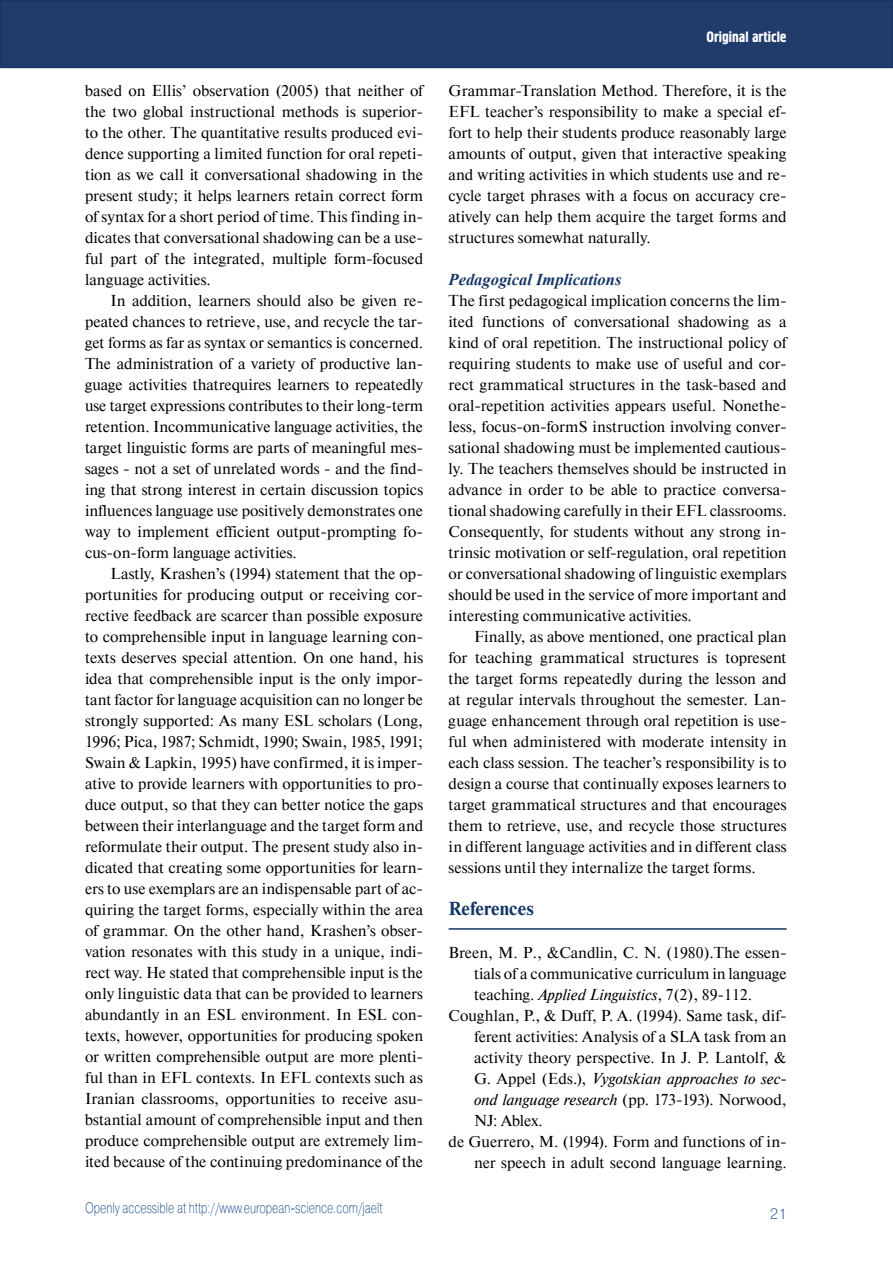
<style>
.page{position:relative;width:893px;height:1263px;background:#fff}
.page>*{position:absolute;margin:0;border:0;box-sizing:border-box;transform-origin:0 0}
.t1{font:700 18.75px "Newton C";color:#153666}
.t2{font:italic 700 16.5px "Times New Roman";color:#153666}
.t3{font:15.75px/21px "Newton C";color:#000;text-align:justify}
.t4{font:italic 15.75px "Newton C";color:#000}
.t5{font:15.75px "Newton C";letter-spacing:-.02em;color:#000}
.t6{font:15px "Pragmatica Light C";color:#124789;scale:.75 1}
.t7{font:15px "Hermes C";color:#fff}
.t8{font:15px "Pragmatica Light C";color:#124789}
.s1{font-style:italic}
.s2{font-style:normal}
</style>
<div class="page">
<div style="left:1px;top:1px;width:891px;height:66px;background:#213c6b"></div>
<div style="left:0;top:0;width:893px;height:68px;border:2px solid #153666"></div>
<hr style="left:449px;top:928px;width:338px;height:2px;background:#153666">
<p class="t3" style="left:85px;top:80px;width:340px">based on Ellis’ observation (2005) that neither of the two global instructional methods is superior&shy;to the other. The quantitative results produced evi&shy;dence supporting a limited function for oral repeti&shy;tion as we call it conversational shadowing in the present study; it helps learners retain correct form of syntax for a short period of time. This finding in&shy;dicates that conversational shadowing can be a use&shy;ful part of the integrated, multiple form-focused language activities.</p>
<p class="t3" style="left:85px;top:290px;width:340px;text-indent:26px">In addition, learners should also be given re&shy;peated chances to retrieve, use, and recycle the tar&shy;get forms as far as syntax or semantics is concerned.<br>The administration of a variety of productive lan&shy;guage activities thatrequires learners to repeatedly use target expressions contributes to their long-term retention. Incommunicative language activities, the target linguistic forms are parts of meaningful mes&shy;sages - not a set of unrelated words - and the find&shy;ing that strong interest in certain discussion topics influences language use positively demonstrates one way to implement efficient output-prompting fo&shy;cus-on-form language activities.</p>
<p class="t3" style="left:85px;top:563px;width:340px;text-indent:25px">Lastly, Krashen’s (1994) statement that the op&shy;portunities for producing output or receiving cor&shy;rective feedback are scarcer than possible exposure to comprehensible input in language learning con&shy;texts deserves special attention. On one hand, his idea that comprehensible input is the only impor&shy;tant factor for language acquisition can no longer be strongly supported: As many ESL scholars (Long, 1996; Pica, 1987; Schmidt, 1990; Swain, 1985, 1991; Swain &amp; Lapkin, 1995) have confirmed, it is imper&shy;ative to provide learners with opportunities to pro&shy;duce output, so that they can better notice the gaps between their interlanguage and the target form and reformulate their output. The present study also in&shy;dicated that creating some opportunities for learn&shy;ers to use exemplars are an indispensable part of ac&shy;quiring the target forms, especially within the area of grammar. On the other hand, Krashen’s obser&shy;vation resonates with this study in a unique, indi&shy;rect way. He stated that comprehensible input is the only linguistic data that can be provided to learners abundantly in an ESL environment. In ESL con&shy;texts, however, opportunities for producing spoken or written comprehensible output are more plenti&shy;ful than in EFL contexts. In EFL contexts such as Iranian classrooms, opportunities to receive asu&shy;bstantial amount of comprehensible input and then produce comprehensible output are extremely lim&shy;ited because of the continuing predominance of the</p>
<p class="t6" style="left:85px;top:1199px;width:398px">Openly accessible at http://www.european-science.com/jaelt</p>
<p class="t7" style="left:706px;top:29px;width:82px">Original article</p>
<p class="t3" style="left:449px;top:80px;width:340px">Grammar-Translation Method. Therefore, it is the EFL teacher’s responsibility to make a special ef&shy;fort to help their students produce reasonably large amounts of output, given that interactive speaking and writing activities in which students use and re&shy;cycle target phrases with a focus on accuracy cre&shy;atively can help them acquire the target forms and structures somewhat naturally.</p>
<p class="t2" style="left:449px;top:268px;width:174px">Pedagogical Implications</p>
<p class="t3" style="left:449px;top:290px;width:340px">The first pedagogical implication concerns the lim&shy;ited functions of conversational shadowing as a kind of oral repetition. The instructional policy of requiring students to make use of useful and cor&shy;rect grammatical structures in the task-based and oral-repetition activities appears useful. Nonethe&shy;less, focus-on-formS instruction involving conver&shy;sational shadowing must be implemented cautious&shy;ly. The teachers themselves should be instructed in advance in order to be able to practice conversa&shy;tional shadowing carefully in their EFL classrooms.<br>Consequently, for students without any strong in&shy;trinsic motivation or self-regulation, oral repetition or conversational shadowing of linguistic exemplars should be used in the service of more important and interesting communicative activities.</p>
<p class="t3" style="left:449px;top:626px;width:340px;text-indent:26px">Finally, as above mentioned, one practical plan for teaching grammatical structures is topresent the target forms repeatedly during the lesson and at regular intervals throughout the semester. Lan&shy;guage enhancement through oral repetition is use&shy;ful when administered with moderate intensity in each class session. The teacher’s responsibility is to design a course that continually exposes learners to target grammatical structures and that encourages them to retrieve, use, and recycle those structures in different language activities and in different class sessions until they internalize the target forms.</p>
<p class="t1" style="left:449px;top:898px;width:87px">References</p>
<p class="t3" style="left:449px;top:942px;width:340px">Breen, M. P., &amp;Candlin, C. N. (1980).The essen-</p>
<p class="t3" style="left:474px;top:963px;width:314px">tials of a communicative curriculum in language</p>
<p class="t3" style="left:474px;top:984px;width:279px">teaching. <span class="s1">Applied Linguistics</span>, 7(2), 89-112.</p>
<p class="t3" style="left:449px;top:1005px;width:340px">Coughlan, P., &amp; Duff, P. A. (1994). Same task, dif-</p>
<p class="t3" style="left:474px;top:1026px;width:314px">ferent activities: Analysis of a SLA task from an</p>
<p class="t3" style="left:474px;top:1047px;width:314px">activity theory perspective. In J. P. Lantolf, &amp;</p>
<p class="t4" style="left:474px;top:1070px;width:314px"><span class="s2">G. Appel (Eds.),</span> Vygotskian approaches to sec-</p>
<p class="t5" style="left:474px;top:1091px;width:314px"><span class="s1">ond language research</span> (pp. 173-193). Norwood,</p>
<p class="t3" style="left:474px;top:1110px;width:70px">NJ: Ablex.</p>
<p class="t3" style="left:449px;top:1131px;width:340px">de Guerrero, M. (1994). Form and functions of in-</p>
<p class="t3" style="left:474px;top:1152px;width:314px">ner speech in adult second language learning.</p>
<p class="t8" style="left:770px;top:1205px;width:18px">21</p>
</div>
